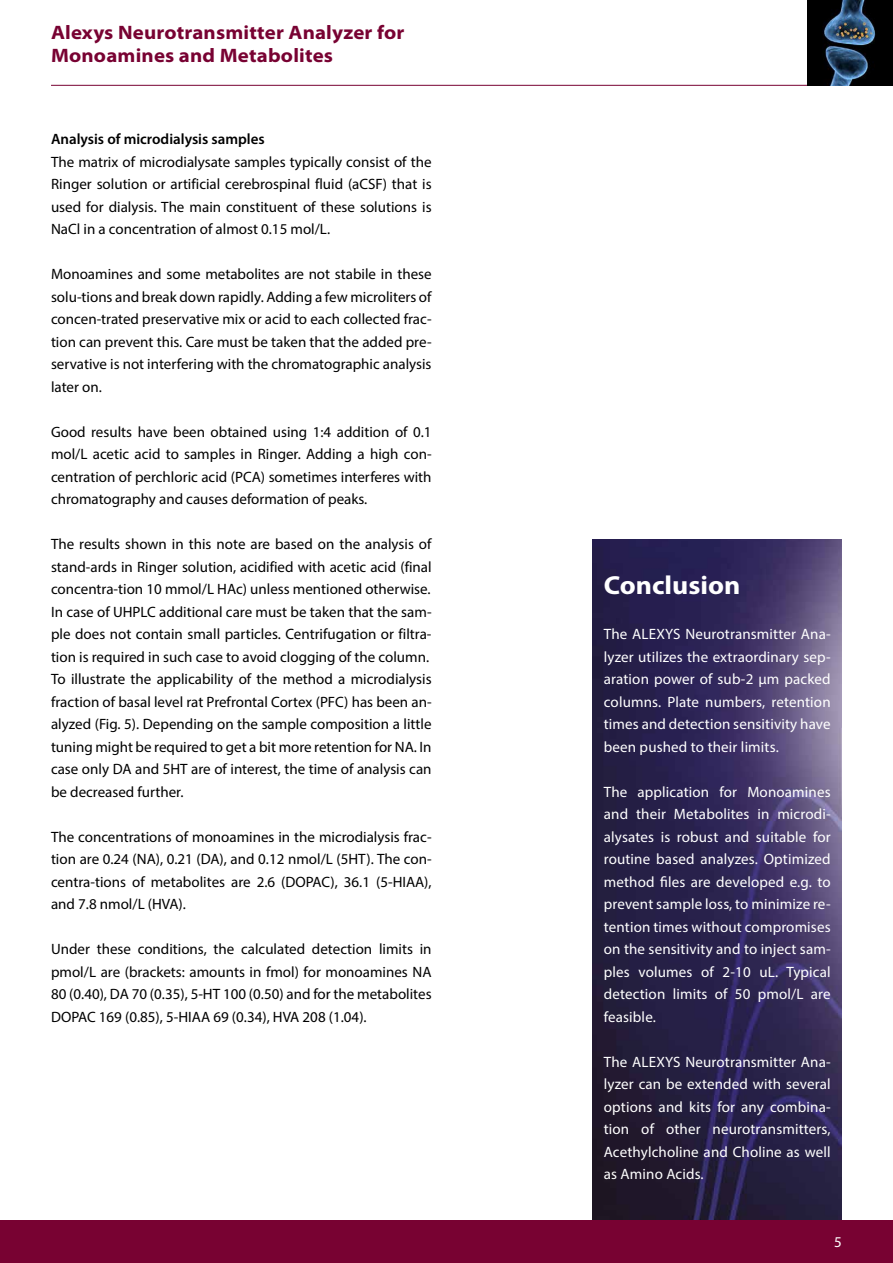
<style>
.page{position:relative;width:893px;height:1263px;background:#fff}
.page>*{position:absolute;margin:0;border:0;box-sizing:border-box;transform-origin:0 0}
.t1{font:700 26.1px "Myriad Pro";color:#fff;scale:1.06 1}
.t2{font:700 semi-expanded 19.5px/22.5px "Myriad Pro";letter-spacing:.01em;color:#780232}
.t3{font:15px/22.5px "Myriad Pro";color:#000;text-align:justify}
.t4{font:15px/22.5px "Myriad Pro";letter-spacing:.01em;color:#fff;text-align:justify}
.t5{font:600 15px "Myriad Pro";color:#000}
</style>
<div class="page">
<hr style="left:51px;top:85px;width:842px;height:1px;background:#780232">
<img style="left:807px;top:0;width:86px;height:85px">
<img style="left:592px;top:539px;width:250px;height:681px">
<div style="left:0;top:1220px;width:893px;height:43px;background:#780232"></div>
<h2 class="t2" style="left:51px;top:21px;width:355px">Alexys Neurotransmitter Analyzer for<br>Monoamines and Metabolites</h2>
<p class="t5" style="left:51px;top:129px;width:215px">Analysis of microdialysis samples</p>
<p class="t3" style="left:51px;top:150px;width:382px">The matrix of microdialysate samples typically consist of the Ringer solution or artificial cerebrospinal fluid (aCSF) that is used for dialysis. The main constituent of these solutions is NaCl in a concentration of almost 0.15 mol/L.</p>
<p class="t3" style="left:51px;top:262px;width:382px">Monoamines and some metabolites are not stabile in these solu-tions and break down rapidly. Adding a few microliters of concen-trated preservative mix or acid to each collected frac&shy;tion can prevent this. Care must be taken that the added pre&shy;servative is not interfering with the chromatographic analysis later on.</p>
<p class="t3" style="left:51px;top:420px;width:382px">Good results have been obtained using 1:4 addition of 0.1 mol/L acetic acid to samples in Ringer. Adding a high con&shy;centration of perchloric acid (PCA) sometimes interferes with chromatography and causes deformation of peaks.</p>
<p class="t3" style="left:51px;top:532px;width:382px;text-align:left">The results shown in this note are based on the analysis of stand-ards in Ringer solution, acidified with acetic acid (final concentra-tion 10 mmol/L HAc) unless mentioned otherwise.<br>In case of UHPLC additional care must be taken that the sam&shy;ple does not contain small particles. Centrifugation or filtra&shy;tion is required in such case to avoid clogging of the column.<br>To illustrate the applicability of the method a microdialysis fraction of basal level rat Prefrontal Cortex (PFC) has been an&shy;alyzed (Fig. 5). Depending on the sample composition a little tuning might be required to get a bit more retention for NA. In case only DA and 5HT are of interest, the time of analysis can be decreased further.</p>
<p class="t3" style="left:51px;top:825px;width:382px">The concentrations of monoamines in the microdialysis frac&shy;tion are 0.24 (NA), 0.21 (DA), and 0.12 nmol/L (5HT). The con&shy;centra-tions of metabolites are 2.6 (DOPAC), 36.1 (5-HIAA), and 7.8 nmol/L (HVA).</p>
<p class="t3" style="left:51px;top:937px;width:382px">Under these conditions, the calculated detection limits in pmol/L are (brackets: amounts in fmol) for monoamines NA 80 (0.40), DA 70 (0.35), 5-HT 100 (0.50) and for the metabolites DOPAC 169 (0.85), 5-HIAA 69 (0.34), HVA 208 (1.04).</p>
<h1 class="t1" style="left:604px;top:568px;width:130px">Conclusion</h1>
<p class="t4" style="left:604px;top:622px;width:228px">The ALEXYS Neurotransmitter Ana&shy;lyzer utilizes the extraordinary sep&shy;aration power of sub-2 μm packed columns. Plate numbers, retention times and detection sensitivity have been pushed to their limits.</p>
<p class="t4" style="left:604px;top:780px;width:228px">The application for Monoamines and their Metabolites in microdi&shy;alysates is robust and suitable for routine based analyzes. Optimized method files are developed e.g. to prevent sample loss, to minimize re&shy;tention times without compromises on the sensitivity and to inject sam&shy;ples volumes of 2-10 uL. Typical detection limits of 50 pmol/L are feasible.</p>
<p class="t4" style="left:604px;top:1050px;width:228px">The ALEXYS Neurotransmitter Ana&shy;lyzer can be extended with several options and kits for any combina&shy;tion of other neurotransmitters, Acethylcholine and Choline as well as Amino Acids.</p>
<p class="t4" style="left:834px;top:1230px;width:9px">5</p>
</div>
